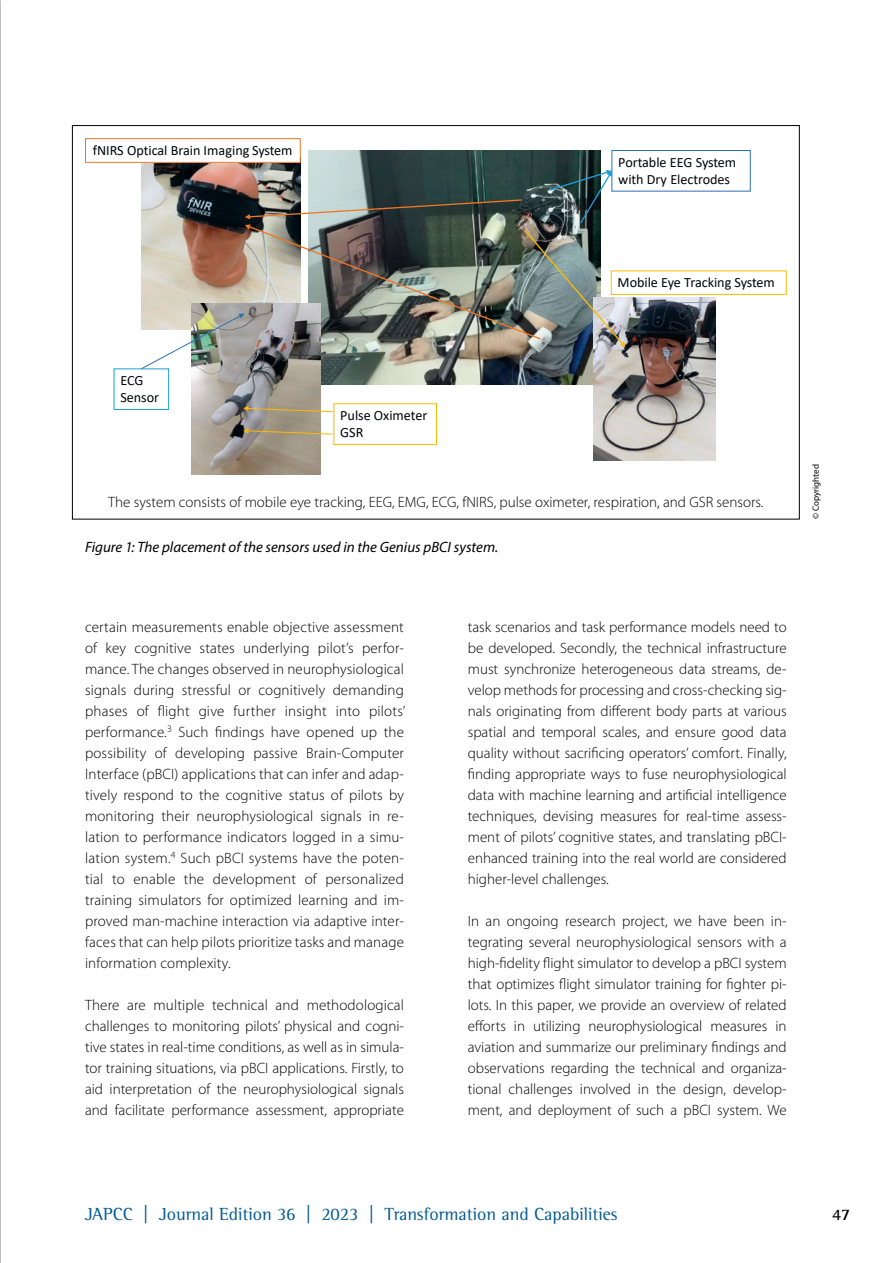
<style>
.page{position:relative;width:893px;height:1263px;background:#fff}
.page>*{position:absolute;margin:0;border:0;box-sizing:border-box;transform-origin:0 0}
.t1{font:18px "Rotis Semi Serif Pro";color:#005994}
.t2{font:700 16.5px "Rotis Semi Serif Pro";color:#000}
.t3{font:300 15px/21px "Myriad Pro";letter-spacing:.01em;color:#000;text-align:justify}
.t4{font:italic 15px "Myriad Pro";color:#000}
.t5{font:14.1px/17px "Calibri";letter-spacing:-.005em;color:#010509}
.t6{font:9px "Myriad Pro";color:#000}
</style>
<div class="page">
<img style="left:308px;top:150px;width:293px;height:234px">
<img style="left:594px;top:298px;width:121px;height:162px">
<img style="left:141px;top:163px;width:160px;height:7px">
<div style="left:85px;top:138px;width:216px;height:25px;border:1px solid #ef7724"></div>
<div style="left:611px;top:150px;width:140px;height:42px;border:1px solid #2a71b8"></div>
<div style="left:611px;top:270px;width:176px;height:25px;border:1px solid #fbba00"></div>
<img style="left:191px;top:370px;width:130px;height:104px">
<div style="left:333px;top:403px;width:104px;height:42px;border:1px solid #fbba00"></div>
<div style="left:114px;top:368px;width:55px;height:42px;border:1px solid #1e9fda"></div>
<img style="left:140px;top:170px;width:485px;height:200px">
<svg style="left:243px;top:428px;width:91px;height:7px"></svg>
<svg style="left:243px;top:406px;width:91px;height:7px"></svg>
<p class="t5" style="left:93px;top:142px;width:201px">fNIRS Optical Brain Imaging System</p>
<p class="t5" style="left:618px;top:153px;width:119px">Portable EEG System with Dry Electrodes</p>
<p class="t5" style="left:618px;top:274px;width:159px">Mobile Eye Tracking System</p>
<p class="t5" style="left:120px;top:372px;width:40px">ECG<br>Sensor</p>
<p class="t5" style="left:340px;top:407px;width:89px">Pulse Oximeter<br>GSR</p>
<p class="t3" style="left:108px;top:491px;width:657px">The system consists of mobile eye tracking, EEG, EMG, ECG, fNIRS, pulse oximeter, respiration, and GSR sensors.</p>
<p class="t4" style="left:85px;top:537px;width:415px">Figure 1: The placement of the sensors used in the Genius pBCI system.</p>
<p class="t6" style="left:810px;top:519px;width:56px;rotate:-90deg">© Copyrighted</p>
<p class="t3" style="left:85px;top:616px;width:322px;text-align:left">certain measurements enable objective assessment of key cognitive states underlying pilot’s perfor&shy;mance. The changes observed in neurophysiological signals during stressful or cognitively demanding phases of flight give further insight into pilots’ performance.<sup>3</sup> Such findings have opened up the possibility of developing passive Brain-Computer Interface (pBCI) applications that can infer and adap&shy;tively respond to the cognitive status of pilots by monitoring their neurophysiological signals in re&shy;lation to performance indicators logged in a simu&shy;lation system.<sup>4</sup> Such pBCI systems have the poten&shy;tial to enable the development of personalized training simulators for optimized learning and im&shy;proved man-machine interaction via adaptive inter&shy;faces that can help pilots prioritize tasks and manage information complexity.</p>
<p class="t3" style="left:85px;top:994px;width:320px">There are multiple technical and methodological challenges to monitoring pilots’ physical and cogni&shy;tive states in real-time conditions, as well as in simula&shy;tor training situations, via pBCI applications. Firstly, to aid interpretation of the neurophysiological signals and facilitate performance assessment, appropriate</p>
<p class="t3" style="left:468px;top:616px;width:320px">task scenarios and task performance models need to be developed. Secondly, the technical infrastructure must synchronize heterogeneous data streams, de&shy;velop methods for processing and cross-checking sig&shy;nals originating from different body parts at various spatial and temporal scales, and ensure good data quality without sacrificing operators’ comfort. Finally, finding appropriate ways to fuse neurophysiological data with machine learning and artificial intelligence techniques, devising measures for real-time assess&shy;ment of pilots’ cognitive states, and translating pBCI&shy;enhanced training into the real world are considered higher-level challenges.</p>
<p class="t3" style="left:468px;top:910px;width:320px">In an ongoing research project, we have been in&shy;tegrating several neurophysiological sensors with a high-fidelity flight simulator to develop a pBCI system that optimizes flight simulator training for fighter pi&shy;lots. In this paper, we provide an overview of related efforts in utilizing neurophysiological measures in aviation and summarize our preliminary findings and observations regarding the technical and organiza&shy;tional challenges involved in the design, develop&shy;ment, and deployment of such a pBCI system. We</p>
<p class="t1" style="left:85px;top:1203px;width:534px">JAPCC | Journal Edition 36 | 2023 | Transformation and Capabilities</p>
<p class="t2" style="left:832px;top:1204px;width:20px">47</p>
</div>
